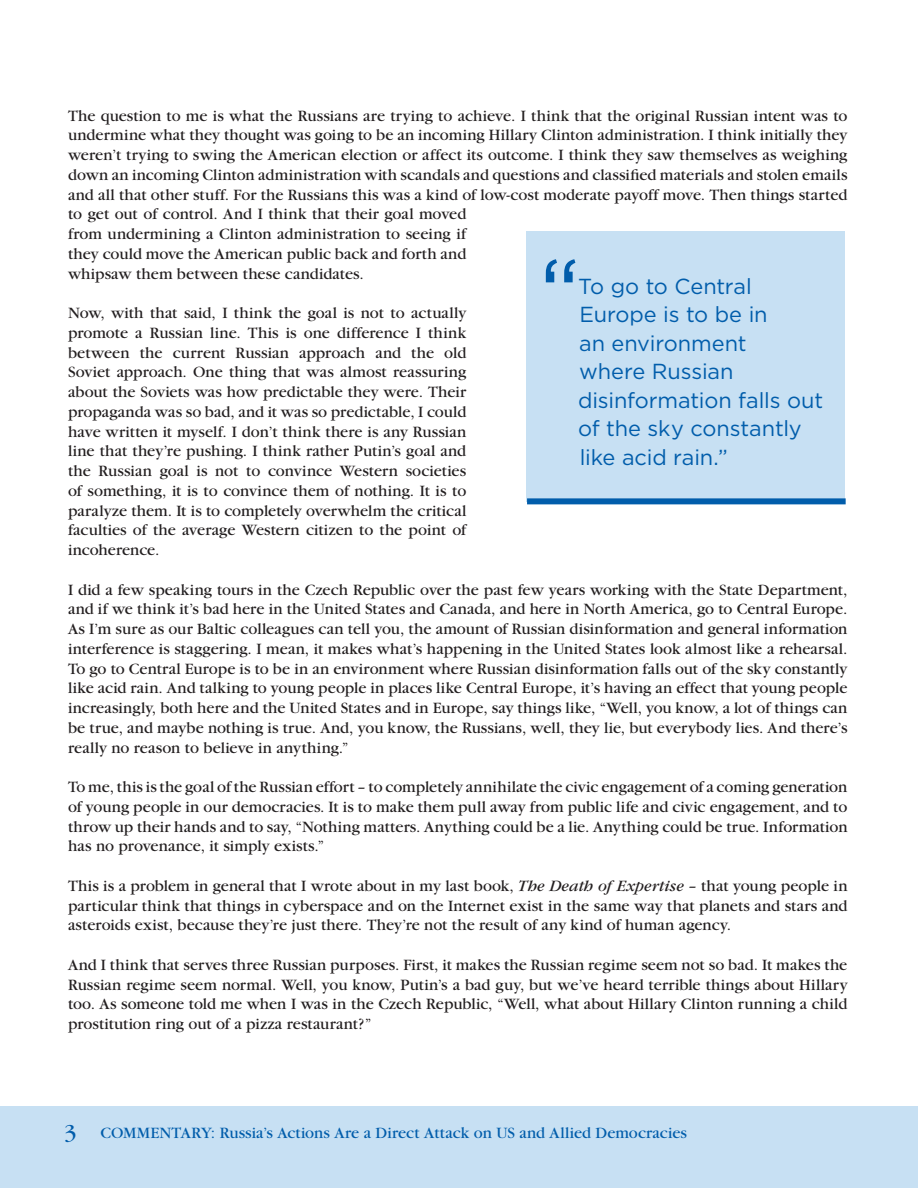
<style>
.page{position:relative;width:918px;height:1188px;background:#fff}
.page>*{position:absolute;margin:0;border:0;box-sizing:border-box;transform-origin:0 0}
.t1{font:102px "Gotham";color:#015dab;scale:.9 1}
.t2{font:21.75px/28.5px "Gotham";letter-spacing:-.005em;color:#015dab}
.t3{font:16.5px/19.8px "Garamond";letter-spacing:.005em;color:#231f20;text-align:justify}
.t4{font:16.5px "Garamond";letter-spacing:.005em;color:#015dab}
.s1{font-style:italic}
.s2{font-size:24px}
</style>
<div class="page">
<div style="left:0;top:1106px;width:918px;height:82px;background:#c7e0f3"></div>
<div style="left:526px;top:232px;width:318px;height:270px;background:#c7e0f3"></div>
<div style="left:527px;top:498px;width:319px;height:6px;background:#015dab"></div>
<p class="t3" style="left:68px;top:106px;width:781px;text-align:left">The question to me is what the Russians are trying to achieve. I think that the original Russian intent was to undermine what they thought was going to be an incoming Hillary Clinton administration. I think initially they weren’t trying to swing the American election or affect its outcome. I think they saw themselves as weighing down an incoming Clinton administration with scandals and questions and classified materials and stolen emails and all that other stuff. For the Russians this was a kind of low-cost moderate payoff move. Then things started to get out of control. And I think that their goal moved<br>from undermining a Clinton administration to seeing if<br>they could move the American public back and forth and<br>whipsaw them between these candidates.</p>
<p class="t3" style="left:68px;top:303px;width:400px">Now, with that said, I think the goal is not to actually promote a Russian line. This is one difference I think between the current Russian approach and the old Soviet approach. One thing that was almost reassuring about the Soviets was how predictable they were. Their propaganda was so bad, and it was so predictable, I could have written it myself. I don’t think there is any Russian line that they’re pushing. I think rather Putin’s goal and the Russian goal is not to convince Western societies of something, it is to convince them of nothing. It is to paralyze them. It is to completely overwhelm the critical faculties of the average Western citizen to the point of incoherence.</p>
<p class="t3" style="left:68px;top:580px;width:781px">I did a few speaking tours in the Czech Republic over the past few years working with the State Department, and if we think it’s bad here in the United States and Canada, and here in North America, go to Central Europe.<br>As I’m sure as our Baltic colleagues can tell you, the amount of Russian disinformation and general information interference is staggering. I mean, it makes what’s happening in the United States look almost like a rehearsal.<br>To go to Central Europe is to be in an environment where Russian disinformation falls out of the sky constantly like acid rain. And talking to young people in places like Central Europe, it’s having an effect that young people increasingly, both here and the United States and in Europe, say things like, “Well, you know, a lot of things can be true, and maybe nothing is true. And, you know, the Russians, well, they lie, but everybody lies. And there’s really no reason to believe in anything.”</p>
<p class="t3" style="left:68px;top:777px;width:781px">To me, this is the goal of the Russian effort – to completely annihilate the civic engagement of a coming generation of young people in our democracies. It is to make them pull away from public life and civic engagement, and to throw up their hands and to say, “Nothing matters. Anything could be a lie. Anything could be true. Information has no provenance, it simply exists.”</p>
<p class="t3" style="left:68px;top:876px;width:781px">This is a problem in general that I wrote about in my last book, <span class="s1">The Death of Expertise</span> – that young people in particular think that things in cyberspace and on the Internet exist in the same way that planets and stars and asteroids exist, because they’re just there. They’re not the result of any kind of human agency.</p>
<p class="t3" style="left:68px;top:955px;width:781px">And I think that serves three Russian purposes. First, it makes the Russian regime seem not so bad. It makes the Russian regime seem normal. Well, you know, Putin’s a bad guy, but we’ve heard terrible things about Hillary too. As someone told me when I was in the Czech Republic, “Well, what about Hillary Clinton running a child prostitution ring out of a pizza restaurant?”</p>
<h1 class="t1" style="left:539px;top:230px;width:47px">“</h1>
<h2 class="t2" style="left:578px;top:271px;width:247px">To go to Central<br>Europe is to be in<br>an environment<br>where Russian disinformation falls out of the sky constantly like acid rain.”</h2>
<p class="t4" style="left:64px;top:1125px;width:625px"><span class="s2">3</span> COMMENTARY: Russia’s Actions Are a Direct Attack on US and Allied Democracies</p>
</div>
